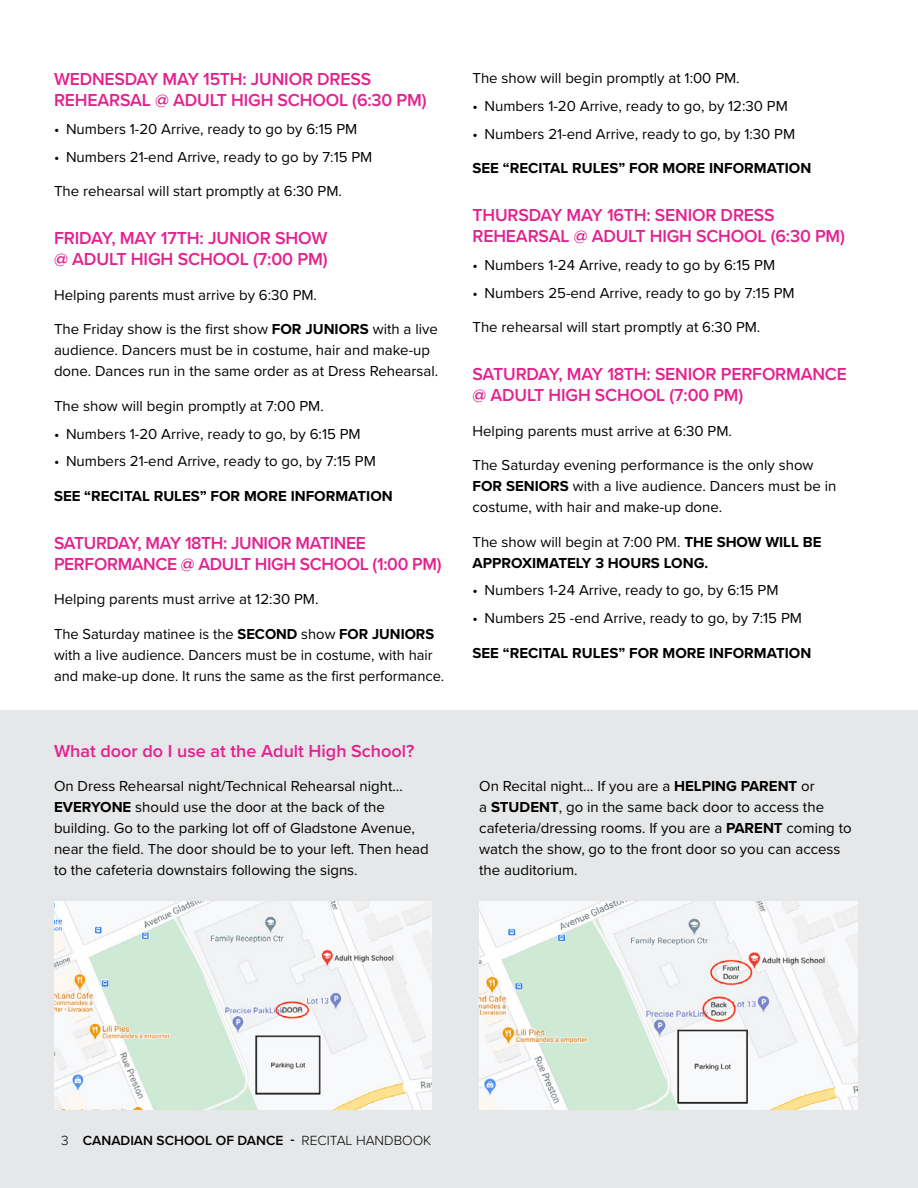
<style>
.page{position:relative;width:918px;height:1188px;background:#fff}
.page>*{position:absolute;margin:0;border:0;box-sizing:border-box;transform-origin:0 0}
.t1{font:600 18px/21px "Proxima Nova";letter-spacing:-.01em;color:#e3218f}
.t2{font:15px/21px "Proxima Nova";color:#000}
.t3{font:700 15px/21px "Proxima Nova";color:#000}
.t4{font:600 13.8px "Proxima Nova";color:#000}
.s1{font-weight:700}
.s2{font-weight:400}
.s3{font-weight:300}
</style>
<div class="page">
<div style="left:0;top:711px;width:918px;height:477px;background:#e6e7e8"></div>
<img style="left:54px;top:902px;width:378px;height:208px">
<img style="left:479px;top:902px;width:378px;height:208px">
<p class="t1" style="left:54px;top:68px;width:374px">WEDNESDAY MAY 15TH: JUNIOR DRESS<br>REHEARSAL @ ADULT HIGH SCHOOL (6:30 PM)</p>
<p class="t2" style="left:54px;top:118px;width:305px">• Numbers 1-20 Arrive, ready to go by 6:15 PM</p>
<p class="t2" style="left:54px;top:146px;width:320px">• Numbers 21-end Arrive, ready to go by 7:15 PM</p>
<p class="t2" style="left:54px;top:180px;width:289px">The rehearsal will start promptly at 6:30 PM.</p>
<p class="t1" style="left:54px;top:227px;width:275px">FRIDAY, MAY 17TH: JUNIOR SHOW @ ADULT HIGH SCHOOL (7:00 PM)</p>
<p class="t2" style="left:54px;top:284px;width:265px">Helping parents must arrive by 6:30 PM.</p>
<p class="t2" style="left:54px;top:318px;width:386px">The Friday show is the first show <span class="s1">FOR JUNIORS</span> with a live audience. Dancers must be in costume, hair and make-up done. Dances run in the same order as at Dress Rehearsal.</p>
<p class="t2" style="left:54px;top:395px;width:271px">The show will begin promptly at 7:00 PM.</p>
<p class="t2" style="left:54px;top:423px;width:308px">• Numbers 1-20 Arrive, ready to go, by 6:15 PM</p>
<p class="t2" style="left:54px;top:450px;width:323px">• Numbers 21-end Arrive, ready to go, by 7:15 PM</p>
<p class="t3" style="left:54px;top:485px;width:340px">SEE “RECITAL RULES” FOR MORE INFORMATION</p>
<p class="t1" style="left:54px;top:532px;width:389px">SATURDAY, MAY 18TH: JUNIOR MATINEE<br>PERFORMANCE @ ADULT HIGH SCHOOL (1:00 PM)</p>
<p class="t2" style="left:54px;top:588px;width:266px">Helping parents must arrive at 12:30 PM.</p>
<p class="t2" style="left:54px;top:623px;width:392px">The Saturday matinee is the <span class="s1">SECOND</span> show <span class="s1">FOR JUNIORS </span>with a live audience. Dancers must be in costume, with hair and make-up done. It runs the same as the first performance.</p>
<p class="t2" style="left:472px;top:67px;width:269px">The show will begin promptly at 1:00 PM.</p>
<p class="t2" style="left:472px;top:95px;width:317px">• Numbers 1-20 Arrive, ready to go, by 12:30 PM</p>
<p class="t2" style="left:472px;top:122px;width:324px">• Numbers 21-end Arrive, ready to go, by 1:30 PM</p>
<p class="t3" style="left:472px;top:157px;width:340px">SEE “RECITAL RULES” FOR MORE INFORMATION</p>
<p class="t1" style="left:472px;top:204px;width:374px">THURSDAY MAY 16TH: SENIOR DRESS<br>REHEARSAL @ ADULT HIGH SCHOOL (6:30 PM)</p>
<p class="t2" style="left:472px;top:254px;width:304px">• Numbers 1-24 Arrive, ready to go by 6:15 PM</p>
<p class="t2" style="left:472px;top:281px;width:324px">• Numbers 25-end Arrive, ready to go by 7:15 PM</p>
<p class="t2" style="left:472px;top:316px;width:289px">The rehearsal will start promptly at 6:30 PM.</p>
<p class="t1" style="left:472px;top:363px;width:376px">SATURDAY, MAY 18TH: SENIOR PERFORMANCE @ ADULT HIGH SCHOOL (7:00 PM)</p>
<p class="t2" style="left:472px;top:419px;width:261px">Helping parents must arrive at 6:30 PM.</p>
<p class="t2" style="left:472px;top:454px;width:365px">The Saturday evening performance is the only show<br><span class="s1">FOR SENIORS</span> with a live audience. Dancers must be in costume, with hair and make-up done.</p>
<p class="t3" style="left:472px;top:531px;width:351px"><span class="s2">The show will begin at 7:00 PM.</span> THE SHOW WILL BE<br>APPROXIMATELY 3 HOURS LONG.</p>
<p class="t2" style="left:472px;top:579px;width:307px">• Numbers 1-24 Arrive, ready to go, by 6:15 PM</p>
<p class="t2" style="left:472px;top:607px;width:331px">• Numbers 25 -end Arrive, ready to go, by 7:15 PM</p>
<p class="t3" style="left:472px;top:642px;width:340px">SEE “RECITAL RULES” FOR MORE INFORMATION</p>
<p class="t1" style="left:54px;top:740px;width:362px">What door do I use at the Adult High School?</p>
<p class="t2" style="left:54px;top:775px;width:376px">On Dress Rehearsal night/Technical Rehearsal night… <span class="s1">EVERYONE</span> should use the door at the back of the building. Go to the parking lot off of Gladstone Avenue, near the field. The door should be to your left. Then head to the cafeteria downstairs following the signs.</p>
<p class="t2" style="left:479px;top:775px;width:374px">On Recital night… If you are a <span class="s1">HELPING PARENT</span> or<br>a <span class="s1">STUDENT</span>, go in the same back door to access the cafeteria/dressing rooms. If you are a <span class="s1">PARENT</span> coming to watch the show, go to the front door so you can access the auditorium.</p>
<p class="t4" style="left:61px;top:1130px;width:372px"><span class="s3">3</span> CANADIAN SCHOOL OF DANCE - <span class="s3">RECITAL HANDBOOK</span></p>
</div>
